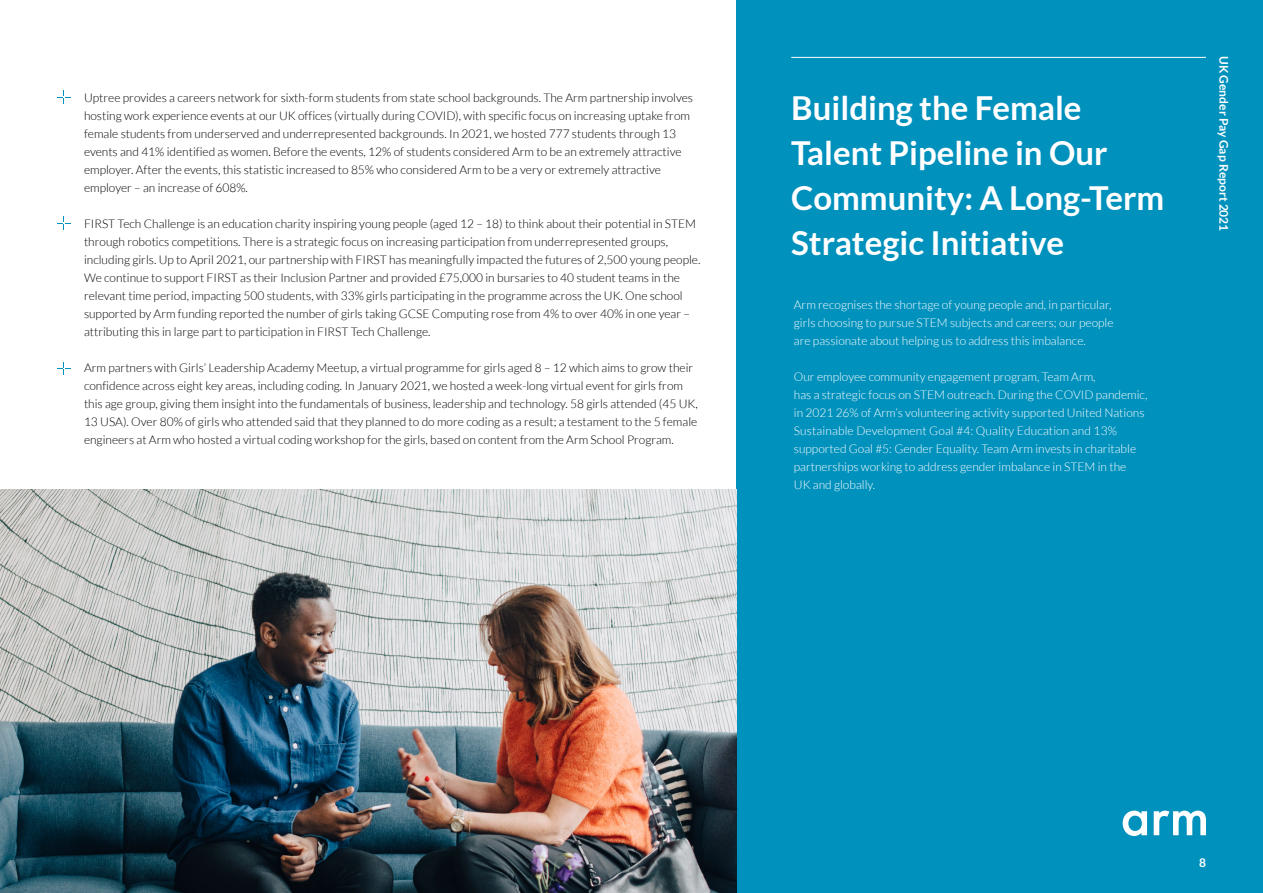
<style>
.page{position:relative;width:1263px;height:893px;background:#fff}
.page>*{position:absolute;margin:0;border:0;box-sizing:border-box;transform-origin:0 0}
.t1{font:700 33px/45px "Lato";color:#fff}
.t2{font:300 12px/18px "Lato";color:#000}
.t3{font:300 12px/18px "Lato";color:#fff}
.t4{font:700 12px "Lato";color:#fff}
</style>
<div class="page">
<div style="left:737px;top:0;width:526px;height:893px;background:#0091bd"></div>
<img style="left:0;top:489px;width:737px;height:404px">
<svg style="left:57px;top:90px;width:14px;height:14px"></svg>
<svg style="left:57px;top:216px;width:14px;height:14px"></svg>
<svg style="left:57px;top:362px;width:14px;height:13px"></svg>
<hr style="left:791px;top:57px;width:415px;height:1px;background:#fff">
<svg style="left:1123px;top:811px;width:83px;height:25px"></svg>
<p class="t2" style="left:84px;top:89px;width:610px">Uptree provides a careers network for sixth-form students from state school backgrounds. The Arm partnership involves hosting work experience events at our UK offices (virtually during COVID), with specific focus on increasing uptake from female students from underserved and underrepresented backgrounds. In 2021, we hosted 777 students through 13 events and 41% identified as women. Before the events, 12% of students considered Arm to be an extremely attractive employer. After the events, this statistic increased to 85% who considered Arm to be a very or extremely attractive employer – an increase of 608%.</p>
<p class="t2" style="left:84px;top:215px;width:618px">FIRST Tech Challenge is an education charity inspiring young people (aged 12 – 18) to think about their potential in STEM through robotics competitions. There is a strategic focus on increasing participation from underrepresented groups, including girls. Up to April 2021, our partnership with FIRST has meaningfully impacted the futures of 2,500 young people.<br>We continue to support FIRST as their Inclusion Partner and provided £75,000 in bursaries to 40 student teams in the relevant time period, impacting 500 students, with 33% girls participating in the programme across the UK. One school supported by Arm funding reported the number of girls taking GCSE Computing rose from 4% to over 40% in one year – attributing this in large part to participation in FIRST Tech Challenge.</p>
<p class="t2" style="left:84px;top:359px;width:615px">Arm partners with Girls’ Leadership Academy Meetup, a virtual programme for girls aged 8 – 12 which aims to grow their confidence across eight key areas, including coding. In January 2021, we hosted a week-long virtual event for girls from this age group, giving them insight into the fundamentals of business, leadership and technology. 58 girls attended (45 UK, 13 USA). Over 80% of girls who attended said that they planned to do more coding as a result; a testament to the 5 female engineers at Arm who hosted a virtual coding workshop for the girls, based on content from the Arm School Program.</p>
<h1 class="t1" style="left:791px;top:85px;width:375px">Building the Female<br>Talent Pipeline in Our<br>Community: A Long-Term<br>Strategic Initiative</h1>
<p class="t3" style="left:794px;top:296px;width:321px">Arm recognises the shortage of young people and, in particular, girls choosing to pursue STEM subjects and careers; our people are passionate about helping us to address this imbalance.</p>
<p class="t3" style="left:794px;top:368px;width:355px">Our employee community engagement program, Team Arm,<br>has a strategic focus on STEM outreach. During the COVID pandemic, in 2021 26% of Arm’s volunteering activity supported United Nations Sustainable Development Goal #4: Quality Education and 13% supported Goal #5: Gender Equality. Team Arm invests in charitable partnerships working to address gender imbalance in STEM in the<br>UK and globally.</p>
<p class="t4" style="left:1231px;top:56px;width:177px;rotate:90deg">UK Gender Pay Gap Report 2021</p>
<p class="t4" style="left:1199px;top:856px;width:8px">8</p>
</div>
